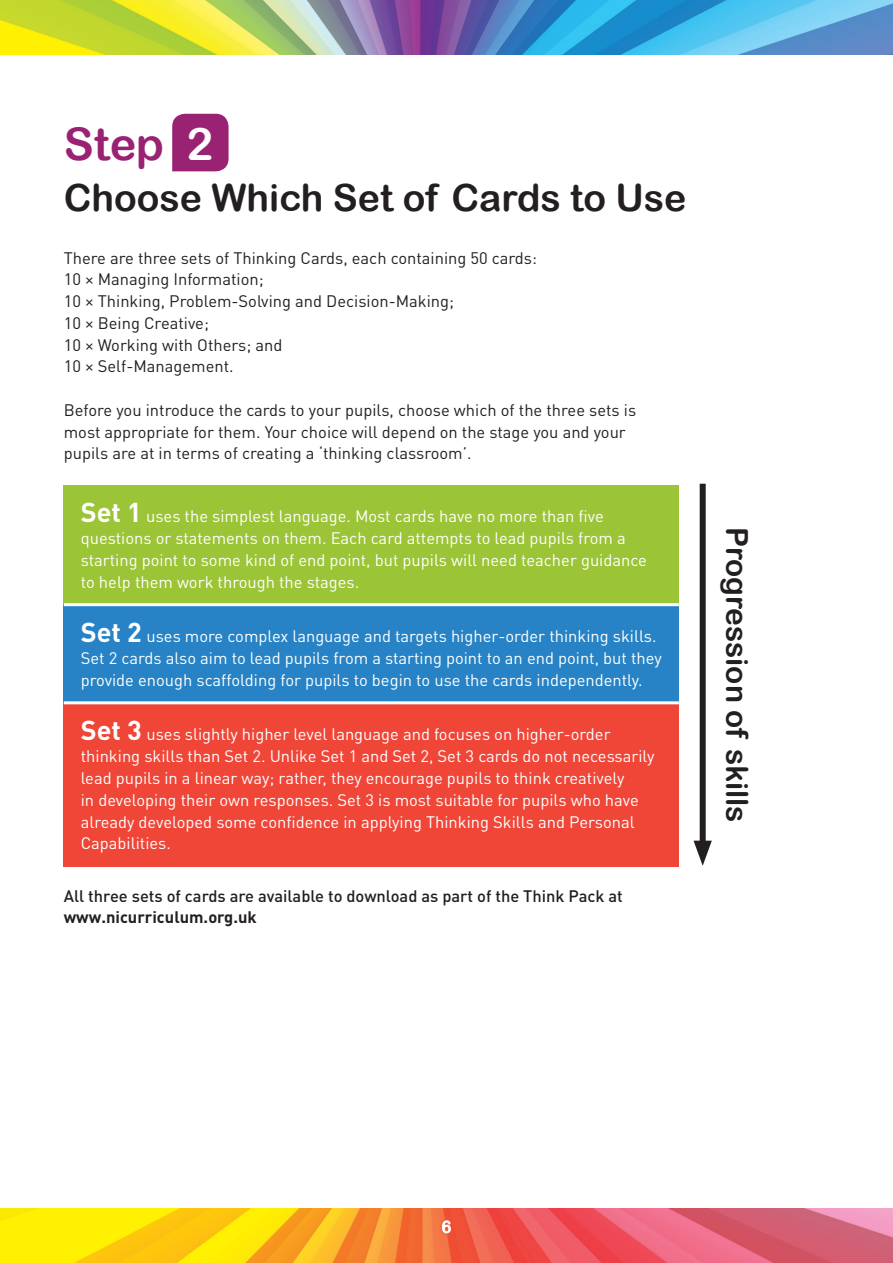
<style>
.page{position:relative;width:893px;height:1263px;background:#fff}
.page>*{position:absolute;margin:0;border:0;box-sizing:border-box;transform-origin:0 0}
.t1{font:45px "Arial Rounded MT Bold";color:#992273}
.t2{font:37.5px "Arial Rounded MT Bold";color:#231f20}
.t3{font:30px "Arial Rounded MT Bold";color:#231f20}
.t4{font:16.5px/21.8px "DIN Pro";color:#fff}
.Text_Body{font:16.5px/21.8px "DIN Pro";color:#231f20}
.t5{font:500 16.5px "DIN Pro";color:#231f20}
.t6{font:700 16.5px "DIN Pro";color:#231f20}
.t7{font:16.5px "Arial Rounded MT Std";color:#fff}
.s1{color:#fff}
.s2{font-weight:700;font-size:27px}
</style>
<div class="page">
<img style="left:0;top:1209px;width:893px;height:54px">
<img style="left:0;top:0;width:893px;height:54px">
<svg style="left:437px;top:1215px;width:20px;height:24px"></svg>
<div style="left:64px;top:485px;width:615px;height:120px;background:#9bc437"></div>
<div style="left:64px;top:605px;width:615px;height:98px;background:#2783c5"></div>
<div style="left:64px;top:703px;width:615px;height:163px;background:#ef4638"></div>
<hr style="left:64px;top:603px;width:615px;height:3px;background:#fff">
<hr style="left:64px;top:701px;width:615px;height:3px;background:#fff">
<div style="left:172px;top:114px;width:57px;height:57px;background:#992273"></div>
<div style="left:700px;top:484px;width:6px;height:367px;background:#231f20"></div>
<svg style="left:693px;top:841px;width:19px;height:25px"></svg>
<p class="t1" style="left:64px;top:118px;width:151px">Step <span class="s1">2</span></p>
<p class="t2" style="left:64px;top:175px;width:624px">Choose Which Set of Cards to Use</p>
<p class="Text_Body" style="left:64px;top:246px;width:475px">There are three sets of Thinking Cards, each containing 50 cards:</p>
<p class="Text_Body" style="left:64px;top:268px;width:201px">10 × Managing Information;</p>
<p class="Text_Body" style="left:64px;top:289px;width:392px">10 × Thinking, Problem-Solving and Decision-Making;</p>
<p class="Text_Body" style="left:64px;top:311px;width:147px">10 × Being Creative;</p>
<p class="Text_Body" style="left:64px;top:333px;width:220px">10 × Working with Others; and</p>
<p class="Text_Body" style="left:64px;top:355px;width:171px">10 × Self-Management.</p>
<p class="Text_Body" style="left:64px;top:398px;width:574px">Before you introduce the cards to your pupils, choose which of the three sets is most appropriate for them. Your choice will depend on the stage you and your pupils are at in terms of creating a ‘thinking classroom’.</p>
<p class="t4" style="left:81px;top:505px;width:568px"><span class="s2">Set 1</span> uses the simplest language. Most cards have no more than five questions or statements on them. Each card attempts to lead pupils from a starting point to some kind of end point, but pupils will need teacher guidance to help them work through the stages.</p>
<p class="t4" style="left:81px;top:625px;width:582px"><span class="s2">Set 2</span> uses more complex language and targets higher-order thinking skills.<br>Set 2 cards also aim to lead pupils from a starting point to an end point, but they provide enough scaffolding for pupils to begin to use the cards independently.</p>
<p class="t4" style="left:81px;top:723px;width:575px"><span class="s2">Set 3</span> uses slightly higher level language and focuses on higher-order thinking skills than Set 2. Unlike Set 1 and Set 2, Set 3 cards do not necessarily lead pupils in a linear way; rather, they encourage pupils to think creatively<br>in developing their own responses. Set 3 is most suitable for pupils who have already developed some confidence in applying Thinking Skills and Personal Capabilities.</p>
<p class="t5" style="left:64px;top:884px;width:561px">All three sets of cards are available to download as part of the Think Pack at</p>
<p class="t6" style="left:64px;top:906px;width:195px">www.nicurriculum.org.uk</p>
<p class="t3" style="left:755px;top:527px;width:297px;rotate:90deg">Progression of skills</p>
<p class="t7" style="left:442px;top:1217px;width:11px">6</p>
</div>
